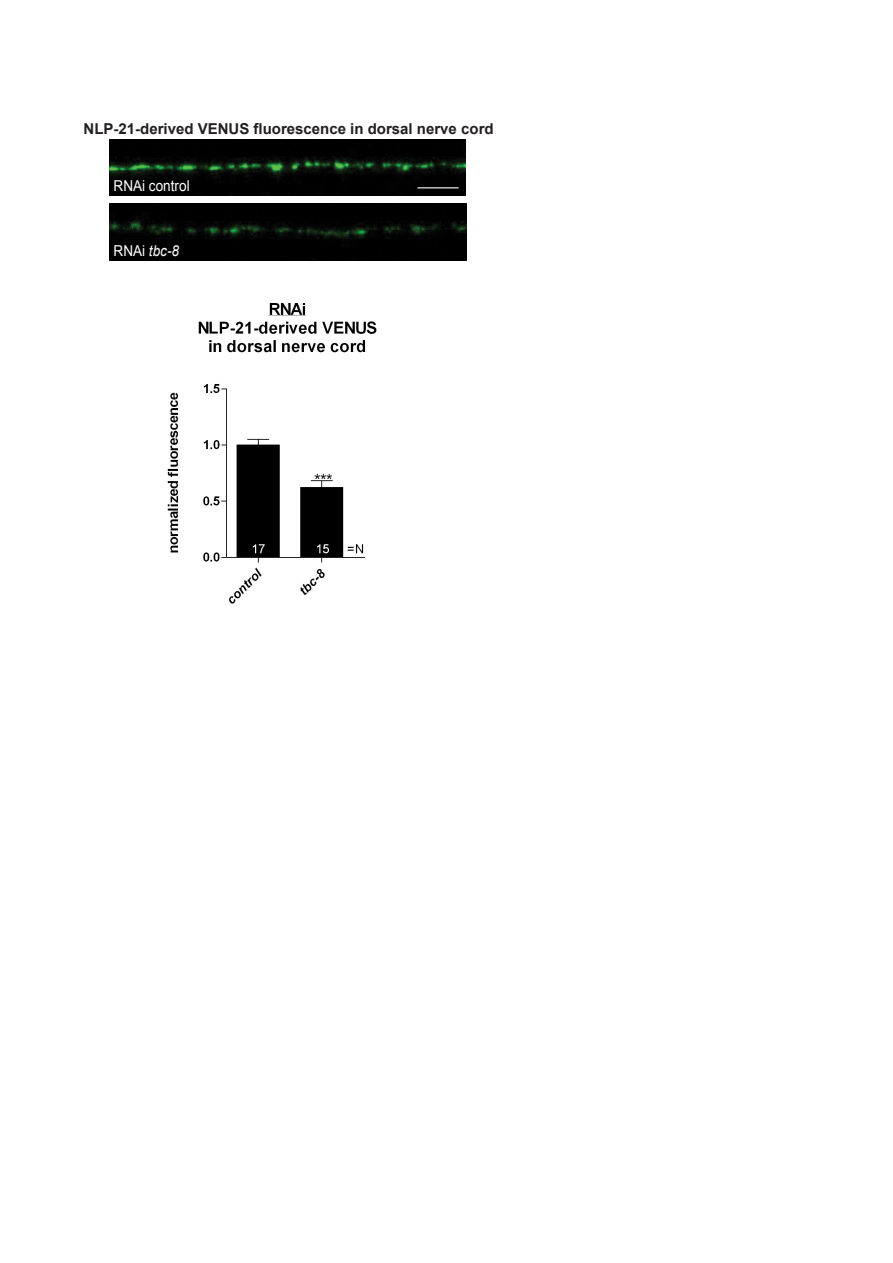
<style>
.page{position:relative;width:893px;height:1263px;background:#fff}
.page>*{position:absolute;margin:0;border:0;box-sizing:border-box;transform-origin:0 0}
.t1{font:700 15px "Arial";color:#231f20}
.t2{font:15px "Arial";color:#fff;scale:.9 1}
.t3{font:italic 15px "Arial";color:#fff;scale:.9 1}
.s1{font-style:normal}
</style>
<div class="page">
<img style="left:109px;top:204px;width:357px;height:56px">
<img style="left:109px;top:139px;width:357px;height:57px">
<hr style="left:417px;top:187px;width:42px;height:1px;background:#fff">
<img style="left:167px;top:303px;width:210px;height:301px">
<div style="left:366px;top:550px;width:121px;height:17px;background:#fff"></div>
<p class="t1" style="left:83px;top:118px;width:412px">NLP-21-derived VENUS fluorescence in dorsal nerve cord</p>
<p class="t2" style="left:114px;top:176px;width:86px">RNAi control</p>
<p class="t3" style="left:114px;top:241px;width:74px"><span class="s1">RNAi</span> tbc-8</p>
</div>
